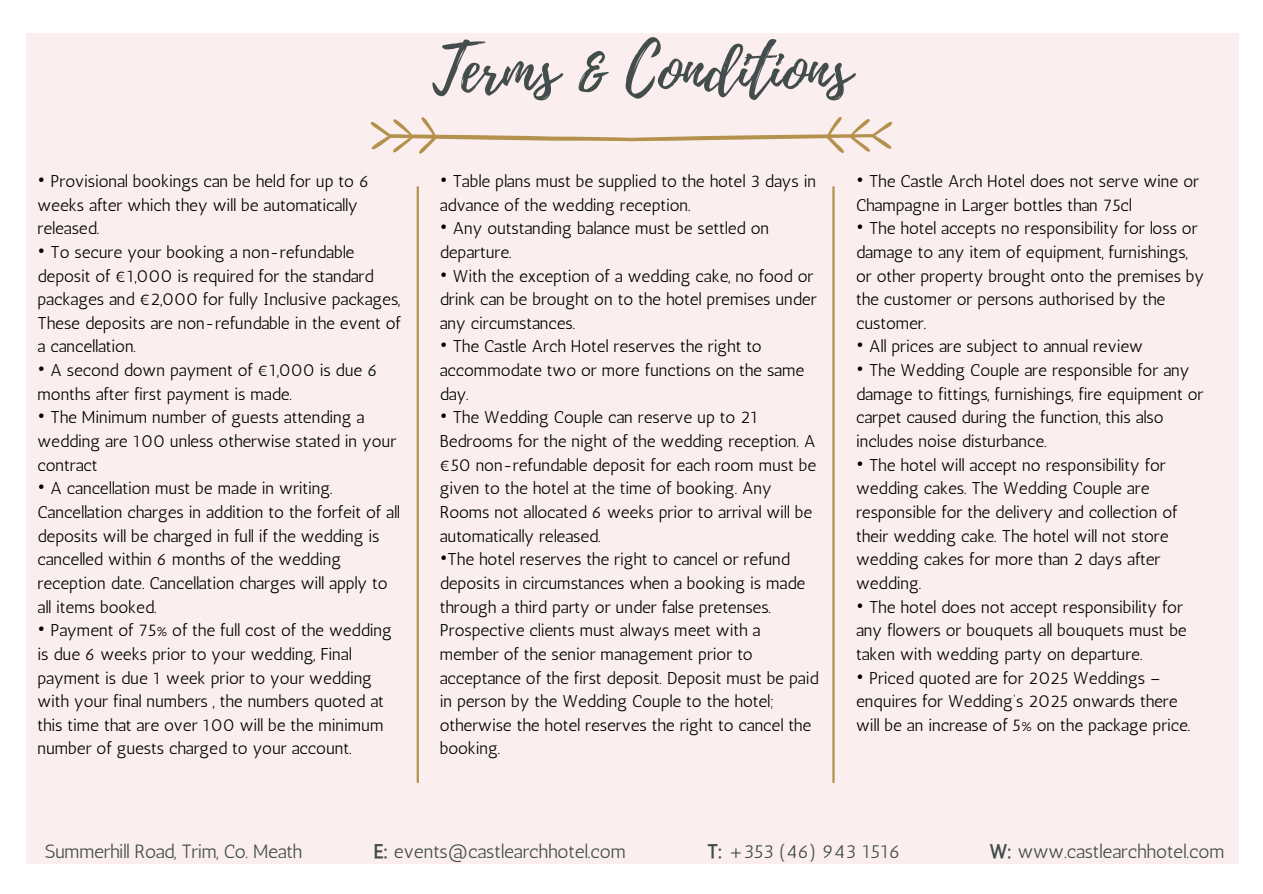
<style>
.page{position:relative;width:1263px;height:894px;background:#fff}
.page>*{position:absolute;margin:0;border:0;box-sizing:border-box;transform-origin:0 0}
.t1{font:64.65px "Playlist Script";color:#434d4b}
.t2{font:19.2px "Antic";letter-spacing:-.005em;color:#434d4b}
.t3{font:17.1px/23.7px "Antic";letter-spacing:-.005em;color:#000}
.s1{font-family:"CA Generated"}
</style>
<div class="page">
<div style="left:26px;top:33px;width:1212px;height:830px;background:#faeeee"></div>
<svg style="left:371px;top:117px;width:521px;height:36px"></svg>
<hr style="left:417px;top:186px;width:2px;height:596px;background:#b4914c">
<hr style="left:832px;top:186px;width:3px;height:596px;background:#b4914c">
<p class="t3" style="left:38px;top:169px;width:333px">• Provisional bookings can be held for up to 6 weeks after which they will be automatically released.</p>
<p class="t3" style="left:38px;top:240px;width:365px">• To secure your booking a non-refundable deposit of €1,000 is required for the standard packages and €2,000 for fully Inclusive packages, These deposits are non-refundable in the event of a cancellation.</p>
<p class="t3" style="left:38px;top:358px;width:342px">• A second down payment of €1,000 is due 6 months after first payment is made.</p>
<p class="t3" style="left:38px;top:405px;width:360px">• The Minimum number of guests attending a wedding are 100 unless otherwise stated in your contract</p>
<p class="t3" style="left:38px;top:476px;width:364px">• A cancellation must be made in writing.<br>Cancellation charges in addition to the forfeit of all deposits will be charged in full if the wedding is cancelled within 6 months of the wedding reception date. Cancellation charges will apply to all items booked.</p>
<p class="t3" style="left:38px;top:618px;width:356px">• Payment of 75% of the full cost of the wedding is due 6 weeks prior to your wedding, Final payment is due 1 week prior to your wedding with your final numbers , the numbers quoted at this time that are over 100 will be the minimum number of guests charged to your account.</p>
<h1 class="t1" style="left:432px;top:23px;width:420px">Terms &amp; Conditions</h1>
<p class="t3" style="left:440px;top:169px;width:378px">• Table plans must be supplied to the hotel 3 days in advance of the wedding reception.</p>
<p class="t3" style="left:440px;top:216px;width:331px">• Any outstanding balance must be settled on departure.</p>
<p class="t3" style="left:440px;top:264px;width:378px">• With the exception of a wedding cake, no food or drink can be brought on to the hotel premises under any circumstances.</p>
<p class="t3" style="left:440px;top:334px;width:366px">• The Castle Arch Hotel reserves the right to accommodate two or more functions on the same day.</p>
<p class="t3" style="left:440px;top:405px;width:378px">• The Wedding Couple can reserve up to 21<br>Bedrooms for the night of the wedding reception. A €50 non-refundable deposit for each room must be given to the hotel at the time of booking. Any Rooms not allocated 6 weeks prior to arrival will be automatically released.</p>
<p class="t3" style="left:440px;top:547px;width:380px">•The hotel reserves the right to cancel or refund deposits in circumstances when a booking is made through a third party or under false pretenses.<br>Prospective clients must always meet with a member of the senior management prior to acceptance of the first deposit. Deposit must be paid in person by the Wedding Couple to the hotel; otherwise the hotel reserves the right to cancel the booking.</p>
<p class="t3" style="left:856px;top:169px;width:345px">• The Castle Arch Hotel does not serve wine or<br>Champagne in Larger bottles than 75cl</p>
<p class="t3" style="left:856px;top:216px;width:350px">• The hotel accepts no responsibility for loss or damage to any item of equipment, furnishings, or other property brought onto the premises by the customer or persons authorised by the customer.</p>
<p class="t3" style="left:856px;top:334px;width:288px">• All prices are subject to annual review</p>
<p class="t3" style="left:856px;top:358px;width:349px">• The Wedding Couple are responsible for any damage to fittings, furnishings, fire equipment or carpet caused during the function, this also includes noise disturbance.</p>
<p class="t3" style="left:856px;top:453px;width:323px">• The hotel will accept no responsibility for wedding cakes. The Wedding Couple are responsible for the delivery and collection of their wedding cake. The hotel will not store wedding cakes for more than 2 days after wedding.</p>
<p class="t3" style="left:856px;top:594px;width:332px">• The hotel does not accept responsibility for any flowers or bouquets all bouquets must be taken with wedding party on departure.</p>
<p class="t3" style="left:856px;top:665px;width:336px">• Priced quoted are for 2025 Weddings – enquires for Wedding’s 2025 onwards there will be an increase of 5% on the package price.</p>
<p class="t2" style="left:45px;top:839px;width:259px">Summerhill Road, Trim, Co. Meath</p>
<p class="t2" style="left:374px;top:839px;width:253px"><span class="s1">E:</span> events@castlearchhotel.com</p>
<p class="t2" style="left:707px;top:839px;width:195px"><span class="s1">T:</span> +353 (46) 943 1516</p>
<p class="t2" style="left:990px;top:839px;width:236px"><span class="s1">W:</span> www.castlearchhotel.com</p>
</div>
